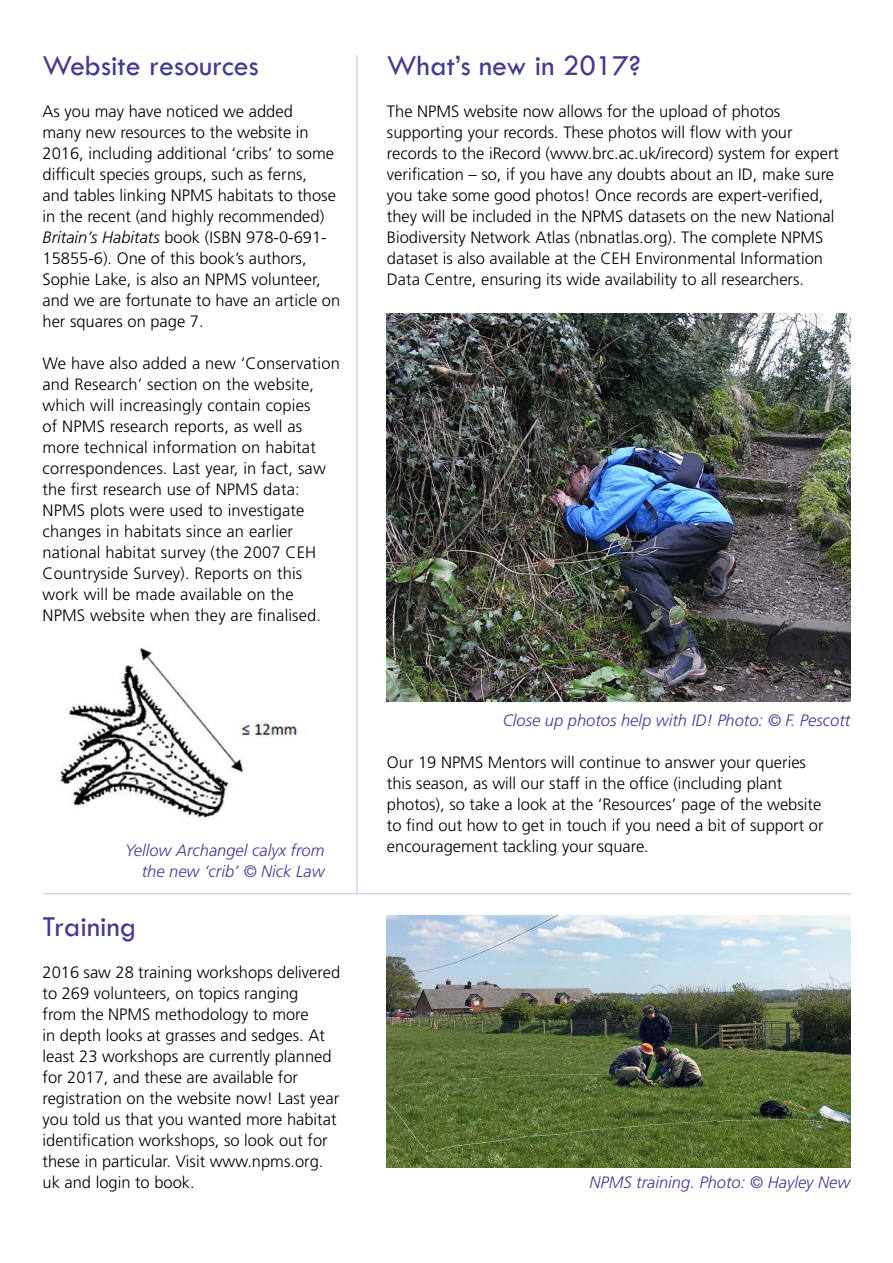
<style>
.page{position:relative;width:893px;height:1263px;background:#fff}
.page>*{position:absolute;margin:0;border:0;box-sizing:border-box;transform-origin:0 0}
.t1{font:30px "Tw Cen";color:#403c90}
.t2{font:300 16.5px/21px "Frutiger LT Std";color:#000}
.t3{font:italic 300 16.5px/21px "Frutiger LT Std";color:#403c90;text-align:right}
.s1{font-style:italic}
</style>
<div class="page">
<hr style="left:356px;top:55px;width:2px;height:839px;background:#d7d4eb">
<img style="left:387px;top:313px;width:463px;height:389px">
<img style="left:57px;top:647px;width:241px;height:171px">
<hr style="left:43px;top:893px;width:808px;height:1px;background:#d7d4eb">
<img style="left:387px;top:915px;width:463px;height:252px">
<h1 class="t1" style="left:43px;top:47px;width:218px">Website resources</h1>
<p class="t2" style="left:43px;top:101px;width:299px">As you may have noticed we added<br>many new resources to the website in 2016, including additional ‘cribs’ to some difficult species groups, such as ferns,<br>and tables linking NPMS habitats to those in the recent (and highly recommended)<br><span class="s1">Britain’s Habitats</span> book (ISBN 978-0-691- 15855-6). One of this book’s authors, Sophie Lake, is also an NPMS volunteer, and we are fortunate to have an article on her squares on page 7.</p>
<p class="t2" style="left:43px;top:353px;width:299px">We have also added a new ‘Conservation and Research’ section on the website, which will increasingly contain copies<br>of NPMS research reports, as well as more technical information on habitat correspondences. Last year, in fact, saw the first research use of NPMS data:<br>NPMS plots were used to investigate changes in habitats since an earlier national habitat survey (the 2007 CEH Countryside Survey). Reports on this work will be made available on the NPMS website when they are finalised.</p>
<p class="t3" style="left:125px;top:840px;width:201px">Yellow Archangel calyx from the new ‘crib’ © Nick Law</p>
<h1 class="t1" style="left:43px;top:908px;width:95px">Training</h1>
<p class="t2" style="left:43px;top:962px;width:299px">2016 saw 28 training workshops delivered to 269 volunteers, on topics ranging<br>from the NPMS methodology to more<br>in depth looks at grasses and sedges. At least 23 workshops are currently planned for 2017, and these are available for registration on the website now! Last year you told us that you wanted more habitat identification workshops, so look out for these in particular. Visit www.npms.org. uk and login to book.</p>
<h1 class="t1" style="left:387px;top:47px;width:255px">What’s new in 2017?</h1>
<p class="t2" style="left:387px;top:101px;width:453px">The NPMS website now allows for the upload of photos supporting your records. These photos will flow with your records to the iRecord (www.brc.ac.uk/irecord) system for expert verification – so, if you have any doubts about an ID, make sure you take some good photos! Once records are expert-verified, they will be included in the NPMS datasets on the new National Biodiversity Network Atlas (nbnatlas.org). The complete NPMS dataset is also available at the CEH Environmental Information Data Centre, ensuring its wide availability to all researchers.</p>
<p class="t3" style="left:503px;top:710px;width:349px">Close up photos help with ID! Photo: © F. Pescott</p>
<p class="t2" style="left:387px;top:752px;width:438px">Our 19 NPMS Mentors will continue to answer your queries this season, as will our staff in the office (including plant photos), so take a look at the ‘Resources’ page of the website to find out how to get in touch if you need a bit of support or encouragement tackling your square.</p>
<p class="t3" style="left:589px;top:1172px;width:262px">NPMS training. Photo: © Hayley New</p>
</div>
